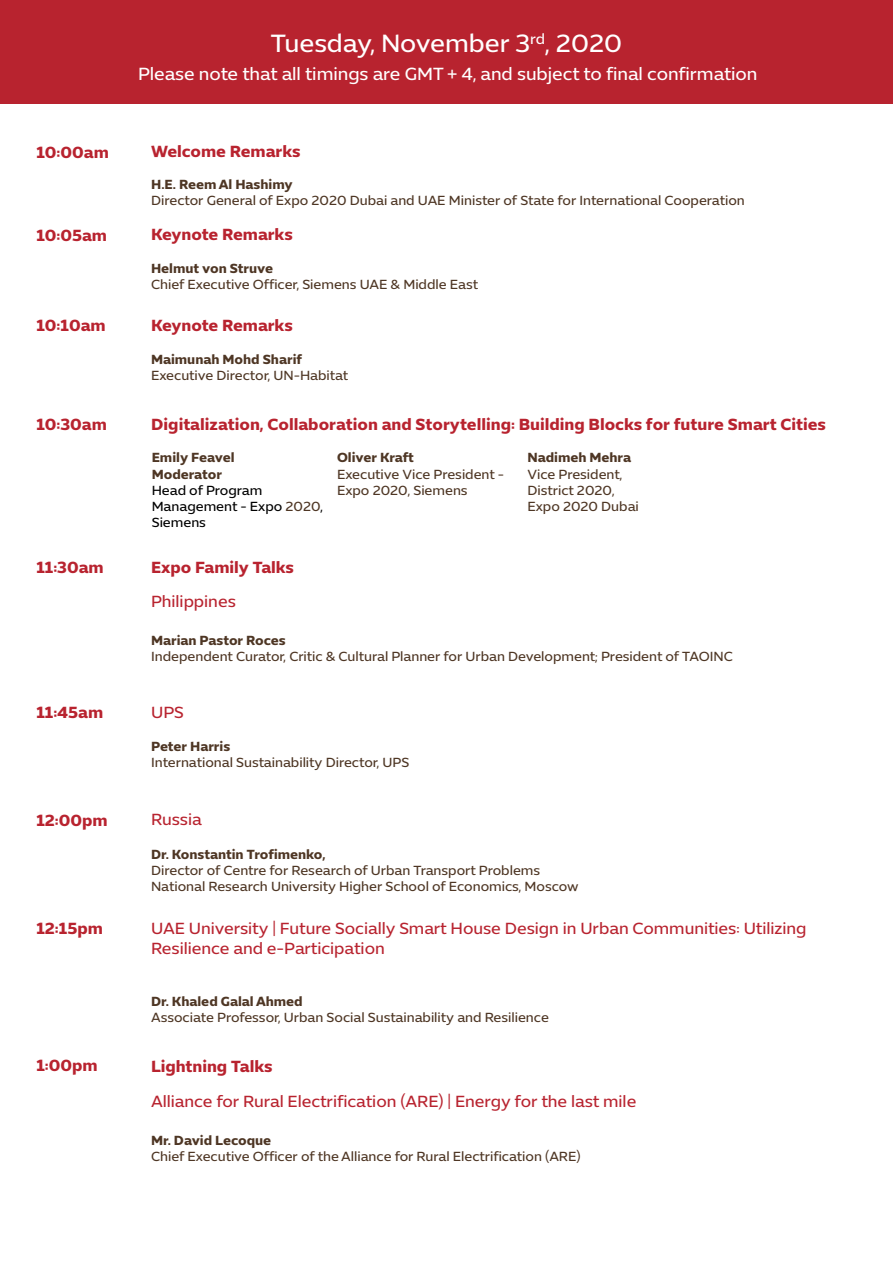
<style>
.page{position:relative;width:893px;height:1263px;background:#fff}
.page>*{position:absolute;margin:0;border:0;box-sizing:border-box;transform-origin:0 0}
.t1{font:25.5px "Expo Office";color:#fff}
.t2{font:18px "Expo Office";color:#fff}
.t3{font:700 16.5px "Expo Office";color:#b8232f}
.t4{font:16.5px "Expo Office";color:#b8232f}
.t5{font:14.85px "Expo Office";color:#fff}
.t6{font:13.5px/16.2px "Expo Office";color:#4e3624}
.t7{font:700 13.5px/16.2px "Expo Office";color:#4e3624}
.t8{font:13.5px/16.2px "Expo Office";color:#000}
.s1{font-size:25.5px}
.s2{color:#4e3624}
</style>
<div class="page">
<div style="left:0;top:0;width:893px;height:103px;background:#b8232f"></div>
<p class="t5" style="left:530px;top:27px;width:21px"><span class="s1">,</span>r d</p>
<h1 class="t1" style="left:271px;top:24px;width:261px">Tuesday, November 3</h1>
<h2 class="t2" style="left:138px;top:60px;width:621px">Please note that all timings are GMT + 4, and subject to final confirmation</h2>
<h1 class="t1" style="left:556px;top:24px;width:68px">2020</h1>
<p class="t3" style="left:36px;top:143px;width:74px">10:00am</p>
<p class="t3" style="left:151px;top:142px;width:151px">Welcome Remarks</p>
<p class="t7" style="left:151px;top:176px;width:143px">H E. . Reem Al Hashimy</p>
<p class="t6" style="left:151px;top:193px;width:595px">Director General of Expo 2020 Dubai and UAE Minister of State for International Cooperation</p>
<p class="t3" style="left:36px;top:226px;width:72px">10:05am</p>
<p class="t3" style="left:151px;top:225px;width:143px">Keynote Remarks</p>
<p class="t7" style="left:151px;top:260px;width:124px">Helmut von Struve</p>
<p class="t6" style="left:151px;top:277px;width:328px">Chief Executive Officer, Siemens UAE &amp; Middle East</p>
<p class="t3" style="left:36px;top:316px;width:71px">10:10am</p>
<p class="t3" style="left:151px;top:316px;width:143px">Keynote Remarks</p>
<p class="t7" style="left:151px;top:351px;width:152px">Maimunah Mohd Sharif</p>
<p class="t6" style="left:151px;top:368px;width:199px">Executive Director, UN-Habitat</p>
<p class="t3" style="left:36px;top:414px;width:72px">10:30am</p>
<p class="t3" style="left:151px;top:414px;width:676px">Digitalization, Collaboration and Storytelling: Building Blocks for future Smart Cities</p>
<p class="t7" style="left:152px;top:450px;width:84px">Emily Feavel<br>Moderator</p>
<p class="t8" style="left:152px;top:483px;width:173px">Head of Program<br>Management - Expo <span class="s2">2020</span>,<br>Siemens</p>
<p class="t7" style="left:337px;top:450px;width:78px">Oliver Kraft</p>
<p class="t6" style="left:337px;top:466px;width:169px">Executive Vice President -<br>Expo 2020, Siemens</p>
<p class="t7" style="left:527px;top:450px;width:105px">Nadimeh Mehra</p>
<p class="t6" style="left:527px;top:466px;width:113px">Vice President,<br>District 2020,<br>Expo 2020 Dubai</p>
<p class="t3" style="left:36px;top:557px;width:69px">11:30am</p>
<p class="t3" style="left:151px;top:557px;width:144px">Expo Family Talks</p>
<p class="t4" style="left:151px;top:589px;width:86px">Philippines</p>
<p class="t7" style="left:151px;top:632px;width:136px">Marian Pastor Roces</p>
<p class="t6" style="left:151px;top:648px;width:583px">Independent Curator, Critic &amp; Cultural Planner for Urban Development; President of TAOINC</p>
<p class="t3" style="left:36px;top:702px;width:68px">11:45am</p>
<p class="t4" style="left:151px;top:699px;width:34px">UPS</p>
<p class="t7" style="left:151px;top:738px;width:81px">Peter Harris</p>
<p class="t6" style="left:151px;top:754px;width:260px">International Sustainability Director, UPS</p>
<p class="t3" style="left:36px;top:810px;width:73px">12:00pm</p>
<p class="t4" style="left:151px;top:806px;width:52px">Russia</p>
<p class="t7" style="left:151px;top:846px;width:176px">Dr. Konstantin Trofimenko,</p>
<p class="t6" style="left:151px;top:862px;width:429px">Director of Centre for Research of Urban Transport Problems<br>National Research University Higher School of Economics, Moscow</p>
<p class="t3" style="left:36px;top:918px;width:68px">12:15pm</p>
<p class="t4" style="left:151px;top:915px;width:657px">UAE University | Future Socially Smart House Design in Urban Communities: Utilizing</p>
<p class="t4" style="left:151px;top:935px;width:235px">Resilience and -e Participation</p>
<p class="t7" style="left:151px;top:993px;width:153px">Dr. Khaled Galal Ahmed</p>
<p class="t6" style="left:151px;top:1010px;width:399px">Associate Professor, Urban Social Sustainability and Resilience</p>
<p class="t3" style="left:36px;top:1056px;width:63px">1:00pm</p>
<p class="t3" style="left:151px;top:1057px;width:123px">Lightning Talks</p>
<p class="t4" style="left:151px;top:1088px;width:487px">Alliance for Rural Electrification (ARE) | Energy for the last mile</p>
<p class="t7" style="left:151px;top:1132px;width:122px">Mr. David Lecoque</p>
<p class="t6" style="left:151px;top:1149px;width:431px">Chief Executive Officer of the Alliance for Rural Electrification (ARE(</p>
</div>
